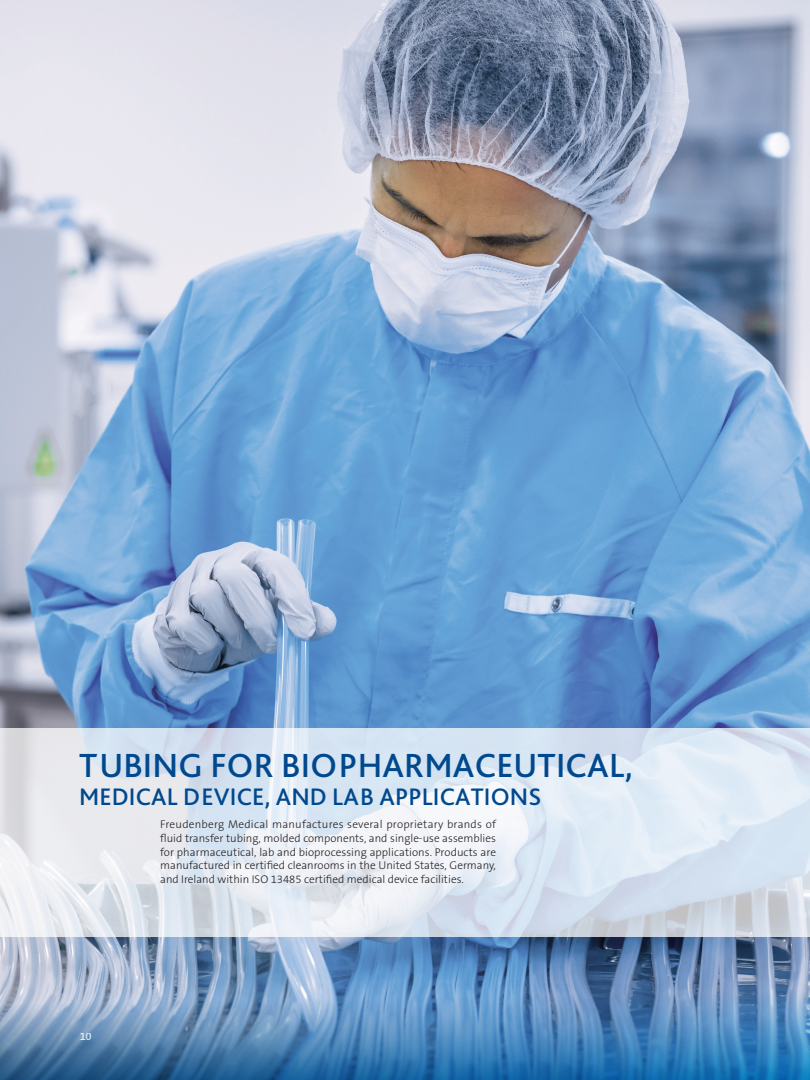
<style>
.page{position:relative;width:810px;height:1080px;background:#fff}
.page>*{position:absolute;margin:0;border:0;box-sizing:border-box;transform-origin:0 0}
.Headline_Product_1{font:500 35px "Bliss Pro";letter-spacing:.005em;color:#01498e}
.Headline_Product_1-2{font:500 25px "Bliss Pro";letter-spacing:.005em;color:#01498e}
.Copy{font:300 11.25px/13.8px "The Sans B W3";color:#231f20;text-align:justify}
.t1{font:600 11.25px "The Sans B W6";color:#fff}
</style>
<div class="page">
<img style="left:0;top:0;width:810px;height:984px">
<svg style="left:0;top:728px;width:810px;height:208px;background:#dfe7f0"></svg>
<svg style="left:0;top:984px;width:810px;height:96px;background:#5689b8"></svg>
<p class="Headline_Product_1" style="left:79px;top:744px;width:556px">TUBING FOR BIOPHARMACEUTICAL,</p>
<p class="Headline_Product_1-2" style="left:79px;top:781px;width:464px">MEDICAL DEVICE, AND LAB APPLICATIONS</p>
<p class="t1" style="left:79px;top:1029px;width:14px">10</p>
<p class="Copy" style="left:160px;top:818px;width:337px">Freudenberg Medical manufactures several proprietary brands of fluid transfer tubing, molded components, and single-use assemblies for pharmaceutical, lab and bioprocessing applications. Products are manufactured in certified cleanrooms in the United States, Germany, and Ireland within ISO 13485 certified medical device facilities.</p>
</div>
